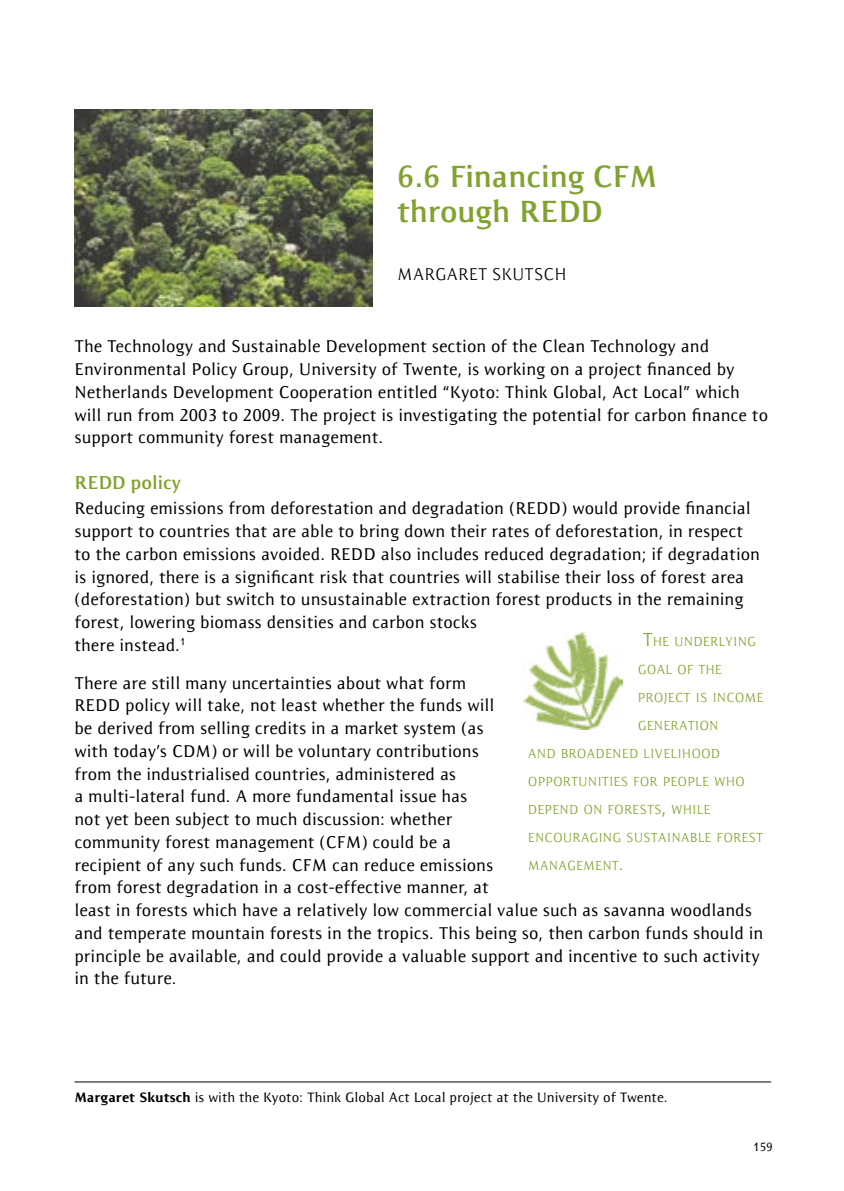
<style>
.page{position:relative;width:844px;height:1191px;background:#fff}
.page>*{position:absolute;margin:0;border:0;box-sizing:border-box;transform-origin:0 0}
.t1{font:700 31.5px/35px "Resavska Sans ITC";color:#81a22e}
.t2{font:700 19.25px "Resavska Sans ITC";color:#81a22e}
.t3{font:500 17.5px/22.8px "Resavska Sans ITC";color:#000}
.t4{font:300 17.5px "Resavska Sans ITC";color:#000}
.t5{font:500 14px "Resavska Sans ITC";color:#000}
.t6{font:300 13.47px "Resavska Sans ITC";color:#81a22e}
.t7{font:500 12.25px "Resavska Sans ITC";color:#000}
.s1{font-size:19.25px}
.s2{font-weight:900}
</style>
<div class="page">
<img style="left:523px;top:632px;width:99px;height:97px">
<hr style="left:74px;top:1081px;width:697px;height:1px;background:#000">
<img style="left:74px;top:109px;width:298px;height:197px">
<p class="t1" style="left:397px;top:159px;width:261px">6.6 Financing CFM through REDD</p>
<p class="t4" style="left:397px;top:264px;width:171px">MARGARET SKUTSCH</p>
<p class="t3" style="left:74px;top:335px;width:695px">The Technology and Sustainable Development section of the Clean Technology and Environmental Policy Group, University of Twente, is working on a project financed by Netherlands Development Cooperation entitled “Kyoto: Think Global, Act Local” which will run from 2003 to 2009. The project is investigating the potential for carbon finance to support community forest management.</p>
<p class="t2" style="left:74px;top:471px;width:108px">REDD policy</p>
<p class="t3" style="left:74px;top:497px;width:687px">Reducing emissions from deforestation and degradation (REDD) would provide financial support to countries that are able to bring down their rates of deforestation, in respect to the carbon emissions avoided. REDD also includes reduced degradation; if degradation is ignored, there is a significant risk that countries will stabilise their loss of forest area (deforestation) but switch to unsustainable extraction forest products in the remaining forest, lowering biomass densities and carbon stocks<br>there instead.<sup>1</sup></p>
<p class="t3" style="left:74px;top:671px;width:690px">There are still many uncertainties about what form<br>REDD policy will take, not least whether the funds will<br>be derived from selling credits in a market system (as<br>with today’s CDM) or will be voluntary contributions<br>from the industrialised countries, administered as<br>a multi-lateral fund. A more fundamental issue has<br>not yet been subject to much discussion: whether<br>community forest management (CFM) could be a<br>recipient of any such funds. CFM can reduce emissions<br>from forest degradation in a cost-effective manner, at<br>least in forests which have a relatively low commercial value such as savanna woodlands and temperate mountain forests in the tropics. This being so, then carbon funds should in principle be available, and could provide a valuable support and incentive to such activity in the future.</p>
<p class="t6" style="left:642px;top:633px;width:115px"><span class="s1">T</span>HE UNDERLYING</p>
<p class="t6" style="left:637px;top:661px;width:86px">GOAL OF THE</p>
<p class="t6" style="left:637px;top:689px;width:127px">PROJECT IS INCOME</p>
<p class="t6" style="left:637px;top:717px;width:82px">GENERATION</p>
<p class="t6" style="left:527px;top:745px;width:194px">AND BROADENED LIVELIHOOD</p>
<p class="t6" style="left:527px;top:773px;width:218px">OPPORTUNITIES FOR PEOPLE WHO</p>
<p class="t6" style="left:527px;top:801px;width:184px">DEPEND ON FORESTS<span class="s1">,</span> WHILE</p>
<p class="t6" style="left:527px;top:829px;width:237px">ENCOURAGING SUSTAINABLE FOREST</p>
<p class="t6" style="left:527px;top:857px;width:97px">MANAGEMENT<span class="s1">.</span></p>
<p class="t5" style="left:74px;top:1089px;width:594px"><span class="s2">Margaret Skutsch</span> is with the Kyoto: Think Global Act Local project at the University of Twente.</p>
<p class="t7" style="left:753px;top:1139px;width:21px">159</p>
</div>
